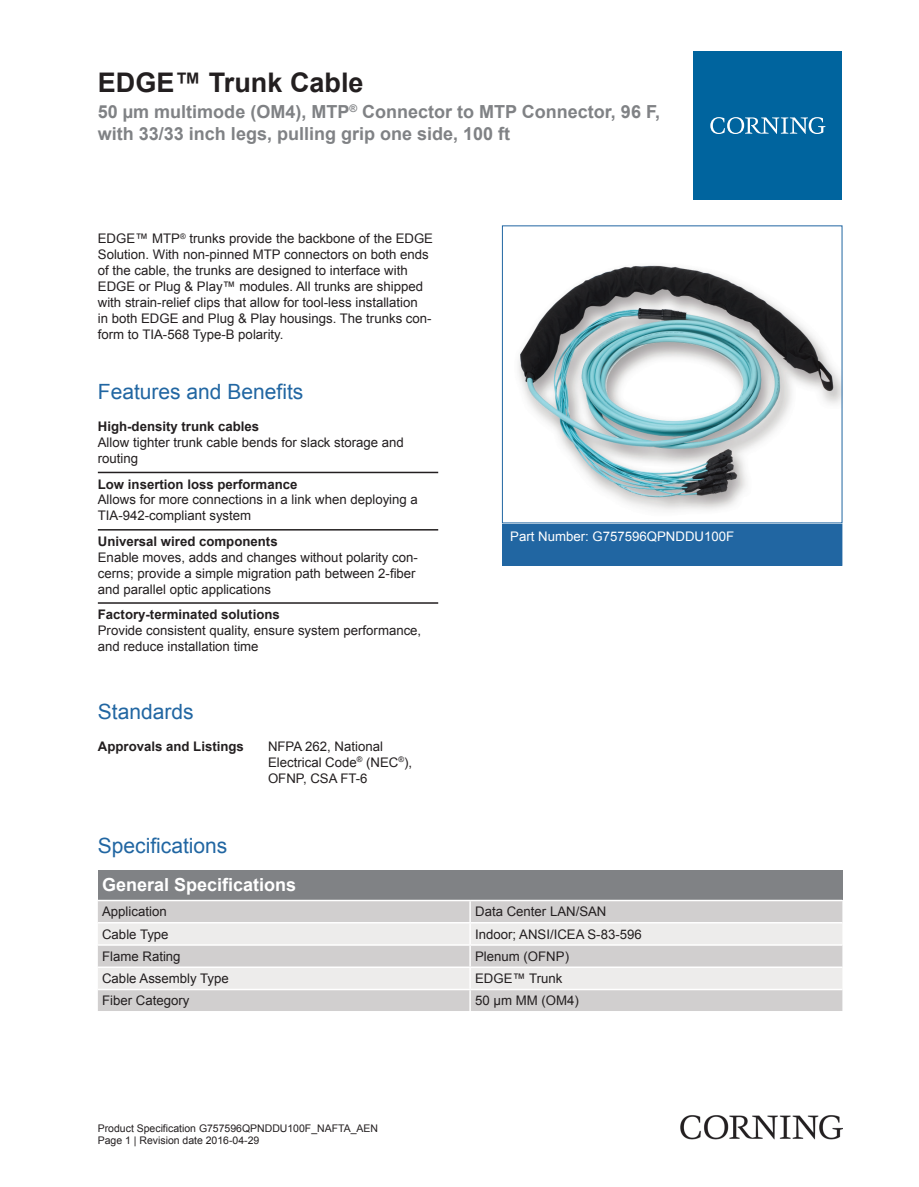
<style>
.page{position:relative;width:919px;height:1187px;background:#fff}
.page>*{position:absolute;margin:0;border:0;box-sizing:border-box;transform-origin:0 0}
.t1{font:700 27px "Arial";color:#231f20}
.t2{font:21px "Arial";color:#2166a2}
.t3{font:700 18px/21.6px "Arial";color:#808285}
.t4{font:700 18px "Arial";color:#fff}
.t5{font:13.2px/15.9px "Arial";color:#231f20}
.t6{font:700 13.2px "Arial";color:#231f20}
.t7{font:13.2px "Arial";color:#fff}
.t8{font:10.5px/12.6px "Arial";color:#231f20}
</style>
<div class="page">
<div style="left:502px;top:523px;width:340px;height:43px;background:#2166a2"></div>
<hr style="left:98px;top:471px;width:340px;height:2px;background:#231f20">
<hr style="left:98px;top:529px;width:340px;height:1px;background:#231f20">
<hr style="left:98px;top:602px;width:340px;height:1px;background:#231f20">
<div style="left:98px;top:869px;width:744px;height:30px;background:#808285"></div>
<div style="left:98px;top:901px;width:744px;height:109px;background:#d1cfcf"></div>
<svg style="left:98px;top:923px;width:744px;height:65px;background:#e4e3e2"></svg>
<hr style="left:469px;top:901px;width:2px;height:20px;background:#fff">
<hr style="left:469px;top:923px;width:2px;height:21px;background:#fff">
<hr style="left:469px;top:945px;width:2px;height:21px;background:#fff">
<hr style="left:469px;top:967px;width:2px;height:21px;background:#fff">
<hr style="left:469px;top:990px;width:2px;height:20px;background:#fff">
<hr style="left:98px;top:921px;width:372px;height:2px;background:#fff">
<hr style="left:470px;top:921px;width:372px;height:2px;background:#fff">
<hr style="left:98px;top:944px;width:372px;height:1px;background:#fff">
<hr style="left:470px;top:944px;width:372px;height:1px;background:#fff">
<hr style="left:98px;top:966px;width:372px;height:1px;background:#fff">
<hr style="left:470px;top:966px;width:372px;height:1px;background:#fff">
<hr style="left:98px;top:988px;width:372px;height:2px;background:#fff">
<hr style="left:470px;top:988px;width:372px;height:2px;background:#fff">
<div style="left:693px;top:51px;width:149px;height:149px;background:#00649e"></div>
<svg style="left:710px;top:117px;width:115px;height:17px"></svg>
<img style="left:680px;top:1115px;width:162px;height:24px">
<img style="left:518px;top:265px;width:322px;height:245px">
<h1 class="t1" style="left:98px;top:64px;width:267px">EDGE™ Trunk Cable</h1>
<h3 class="t3" style="left:98px;top:102px;width:563px">50 µm multimode (OM4), MTP<sup>®</sup> Connector to MTP Connector, 96 F, with 33/33 inch legs, pulling grip one side, 100 ft</h3>
<p class="t5" style="left:98px;top:231px;width:337px">EDGE™ MTP<sup>®</sup> trunks provide the backbone of the EDGE Solution. With non -pinned MTP connectors on both ends of the cable, the trunks are designed to interface with EDGE or Plug &amp; Play™ modules. All trunks are shipped with strain -relief clips that allow for tool -less installation<br>in both EDGE and Plug &amp; Play housings. The trunks con&shy;form to TIA -568 Type -B polarity.</p>
<h2 class="t2" style="left:98px;top:378px;width:207px">Features and Benefits</h2>
<p class="t6" style="left:98px;top:418px;width:163px">High-density trunk cables</p>
<p class="t5" style="left:98px;top:434px;width:307px">Allow tighter trunk cable bends for slack storage and routing</p>
<p class="t6" style="left:98px;top:475px;width:201px">Low insertion loss performance</p>
<p class="t5" style="left:98px;top:492px;width:321px">Allows for more connections in a link when deploying a<br>TIA-942-compliant system</p>
<p class="t6" style="left:98px;top:532px;width:181px">Universal wired components</p>
<p class="t5" style="left:98px;top:549px;width:321px">Enable moves, adds and changes without polarity con&shy;cerns; provide a simple migration path between 2-fiber and parallel optic applications</p>
<p class="t6" style="left:98px;top:605px;width:183px">Factory-terminated solutions</p>
<p class="t5" style="left:98px;top:622px;width:325px">Provide consistent quality, ensure system performance, and reduce installation time</p>
<h2 class="t2" style="left:98px;top:697px;width:97px">Standards</h2>
<p class="t6" style="left:98px;top:737px;width:147px">Approvals and Listings</p>
<p class="t5" style="left:268px;top:738px;width:146px">NFPA 262, National<br>Electrical Code<sup>®</sup> (NEC<sup>®</sup>),<br>OFNP, CSA FT-6</p>
<p class="t7" style="left:510px;top:527px;width:225px">Part Number: G757596QPNDDU100F</p>
<h2 class="t2" style="left:98px;top:831px;width:131px">Specifications</h2>
<h3 class="t4" style="left:102px;top:873px;width:196px">General Specifications</h3>
<p class="t5" style="left:102px;top:903px;width:66px">Application</p>
<p class="t5" style="left:475px;top:903px;width:133px">Data Center LAN/SAN</p>
<p class="t5" style="left:102px;top:926px;width:68px">Cable Type</p>
<p class="t5" style="left:475px;top:926px;width:168px">Indoor; ANSI/ICEA S-83-596</p>
<p class="t5" style="left:102px;top:948px;width:80px">Flame Rating</p>
<p class="t5" style="left:475px;top:948px;width:95px">Plenum (OFNP)</p>
<p class="t5" style="left:102px;top:970px;width:128px">Cable Assembly Type</p>
<p class="t5" style="left:475px;top:970px;width:89px">EDGE™ Trunk</p>
<p class="t5" style="left:102px;top:992px;width:89px">Fiber Category</p>
<p class="t5" style="left:475px;top:992px;width:105px">50 µm MM (OM4)</p>
<p class="t8" style="left:98px;top:1121px;width:282px">Product Specification G757596QPNDDU100F_NAFTA_AEN<br>Page 1 | Revision date 2016-04-29</p>
</div>
